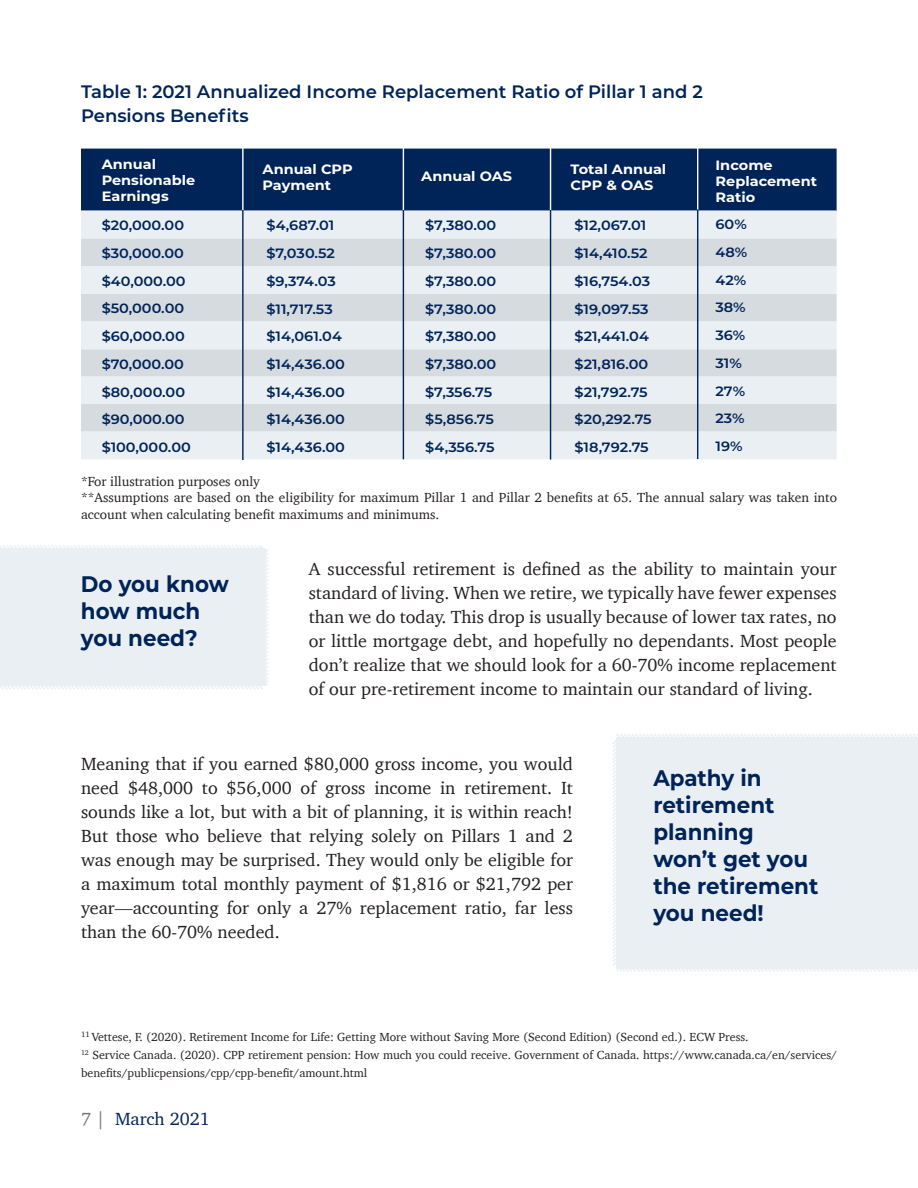
<style>
.page{position:relative;width:918px;height:1188px;background:#fff}
.page>*{position:absolute;margin:0;border:0;box-sizing:border-box;transform-origin:0 0}
.t1{font:700 22.5px/27px "Montserrat";color:#002458;scale:.95 1}
.t2{font:18px/24px "Charter";color:#231f20;text-align:justify}
.t3{font:600 18px "Montserrat";color:#002458}
.t4{font:18px "Charter";color:#002458}
.t5{font:600 13.5px "Montserrat";color:#002458;scale:1.07 1}
.t6{font:13.5px/16.5px "Charter";color:#231f20}
.t7{font:700 13.5px/16.2px "Montserrat";color:#fff;scale:1.07 1}
.t8{font:12px/18px "Charter";color:#231f20}
.s1{color:#79716f}
</style>
<div class="page">
<div style="left:81px;top:294px;width:756px;height:28px;background:#d6dbe0;border:2px solid #d6dbe0"></div>
<div style="left:81px;top:266px;width:756px;height:28px;background:#e9eff3"></div>
<div style="left:81px;top:349px;width:756px;height:28px;background:#d6dbe0;border:2px solid #d6dbe0"></div>
<div style="left:81px;top:322px;width:756px;height:27px;background:#e9eff3"></div>
<div style="left:81px;top:404px;width:756px;height:28px;background:#d6dbe0;border:2px solid #d6dbe0"></div>
<div style="left:81px;top:376px;width:756px;height:28px;background:#e9eff3"></div>
<div style="left:81px;top:432px;width:756px;height:27px;background:#e9eff3"></div>
<div style="left:81px;top:238px;width:756px;height:28px;background:#d6dbe0;border:2px solid #d6dbe0"></div>
<div style="left:81px;top:149px;width:756px;height:62px;background:#002458;border:2px solid #002458"></div>
<div style="left:81px;top:211px;width:756px;height:27px;background:#e9eff3"></div>
<hr style="left:403px;top:210px;width:1px;height:249px;background:#002458">
<hr style="left:403px;top:140px;width:1px;height:70px;background:#fff">
<hr style="left:242px;top:147px;width:2px;height:64px;background:#fff">
<hr style="left:242px;top:210px;width:2px;height:250px;background:#002458">
<hr style="left:550px;top:140px;width:1px;height:71px;background:#fff">
<hr style="left:697px;top:140px;width:1px;height:70px;background:#fff">
<hr style="left:550px;top:210px;width:1px;height:250px;background:#002458">
<hr style="left:697px;top:209px;width:1px;height:250px;background:#002458">
<div style="left:0;top:545px;width:269px;height:145px;background:#e9eff3"></div>
<div style="left:613px;top:734px;width:305px;height:238px;background:#e9eff3"></div>
<p class="t3" style="left:81px;top:79px;width:623px">Table 1: 2021 Annualized Income Replacement Ratio of Pillar 1 and 2</p>
<p class="t3" style="left:81px;top:103px;width:169px">Pensions Benefits</p>
<p class="t7" style="left:102px;top:155px;width:52px">Annual</p>
<p class="t7" style="left:102px;top:171px;width:89px">Pensionable<br>Earnings</p>
<p class="t7" style="left:421px;top:168px;width:86px">Annual OAS</p>
<p class="t7" style="left:571px;top:161px;width:91px">Total Annual<br>CPP &amp; OAS</p>
<p class="t7" style="left:716px;top:157px;width:55px">Income</p>
<p class="t7" style="left:263px;top:161px;width:86px">Annual CPP</p>
<p class="t7" style="left:263px;top:177px;width:66px">Payment</p>
<p class="t7" style="left:716px;top:173px;width:96px">Replacement<br>Ratio</p>
<p class="t5" style="left:102px;top:216px;width:78px">$20,000.00</p>
<p class="t5" style="left:102px;top:244px;width:78px">$30,000.00</p>
<p class="t5" style="left:102px;top:271px;width:80px">$40,000.00</p>
<p class="t5" style="left:102px;top:299px;width:79px">$50,000.00</p>
<p class="t5" style="left:102px;top:327px;width:79px">$60,000.00</p>
<p class="t5" style="left:102px;top:355px;width:78px">$70,000.00</p>
<p class="t5" style="left:102px;top:382px;width:79px">$80,000.00</p>
<p class="t5" style="left:102px;top:410px;width:79px">$90,000.00</p>
<p class="t5" style="left:102px;top:438px;width:85px">$100,000.00</p>
<p class="t5" style="left:267px;top:216px;width:65px">$4,687.01</p>
<p class="t5" style="left:267px;top:244px;width:65px">$7,030.52</p>
<p class="t5" style="left:267px;top:271px;width:66px">$9,374.03</p>
<p class="t5" style="left:425px;top:216px;width:68px">$7,380.00</p>
<p class="t5" style="left:425px;top:244px;width:68px">$7,380.00</p>
<p class="t5" style="left:425px;top:271px;width:68px">$7,380.00</p>
<p class="t5" style="left:267px;top:299px;width:63px">$11,717.53</p>
<p class="t5" style="left:425px;top:299px;width:68px">$7,380.00</p>
<p class="t5" style="left:267px;top:327px;width:72px">$14,061.04</p>
<p class="t5" style="left:425px;top:327px;width:68px">$7,380.00</p>
<p class="t5" style="left:267px;top:355px;width:75px">$14,436.00</p>
<p class="t5" style="left:425px;top:355px;width:68px">$7,380.00</p>
<p class="t5" style="left:267px;top:382px;width:75px">$14,436.00</p>
<p class="t5" style="left:425px;top:382px;width:64px">$7,356.75</p>
<p class="t5" style="left:267px;top:410px;width:75px">$14,436.00</p>
<p class="t5" style="left:425px;top:410px;width:66px">$5,856.75</p>
<p class="t5" style="left:267px;top:438px;width:75px">$14,436.00</p>
<p class="t5" style="left:425px;top:438px;width:66px">$4,356.75</p>
<p class="t5" style="left:575px;top:216px;width:69px">$12,067.01</p>
<p class="t5" style="left:716px;top:215px;width:31px">60%</p>
<p class="t5" style="left:575px;top:244px;width:70px">$14,410.52</p>
<p class="t5" style="left:716px;top:243px;width:31px">48%</p>
<p class="t5" style="left:575px;top:271px;width:72px">$16,754.03</p>
<p class="t5" style="left:716px;top:270px;width:30px">42%</p>
<p class="t5" style="left:575px;top:299px;width:71px">$19,097.53</p>
<p class="t5" style="left:716px;top:298px;width:30px">38%</p>
<p class="t5" style="left:575px;top:327px;width:71px">$21,441.04</p>
<p class="t5" style="left:716px;top:326px;width:29px">36%</p>
<p class="t5" style="left:575px;top:355px;width:70px">$21,816.00</p>
<p class="t5" style="left:716px;top:353px;width:26px">31%</p>
<p class="t5" style="left:575px;top:382px;width:70px">$21,792.75</p>
<p class="t5" style="left:716px;top:381px;width:29px">27%</p>
<p class="t5" style="left:575px;top:410px;width:74px">$20,292.75</p>
<p class="t5" style="left:716px;top:409px;width:29px">23%</p>
<p class="t5" style="left:575px;top:438px;width:71px">$18,792.75</p>
<p class="t5" style="left:716px;top:437px;width:27px">19%</p>
<p class="t6" style="left:81px;top:473px;width:180px">*For illustration purposes only</p>
<p class="t6" style="left:81px;top:489px;width:758px">**Assumptions are based on the eligibility for maximum Pillar 1 and Pillar 2 benefits at 65. The annual salary was taken into account when calculating benefit maximums and minimums.</p>
<p class="t1" style="left:81px;top:569px;width:157px">Do you know how much you need?</p>
<p class="t2" style="left:309px;top:556px;width:529px">A successful retirement is defined as the ability to maintain your standard of living. When we retire, we typically have fewer expenses than we do today. This drop is usually because of lower tax rates, no or little mortgage debt, and hopefully no dependants. Most people don’t realize that we should look for a 60-70% income replacement of our pre-retirement income to maintain our standard of living.</p>
<p class="t2" style="left:81px;top:751px;width:493px">Meaning that if you earned $80,000 gross income, you would need $48,000 to $56,000 of gross income in retirement. It sounds like a lot, but with a bit of planning, it is within reach!<br>But those who believe that relying solely on Pillars 1 and 2 was enough may be surprised. They would only be eligible for a maximum total monthly payment of $1,816 or $21,792 per year—accounting for only a 27% replacement ratio, far less than the 60-70% needed.</p>
<p class="t1" style="left:653px;top:763px;width:115px">Apathy in</p>
<p class="t1" style="left:653px;top:790px;width:129px">retirement</p>
<p class="t1" style="left:653px;top:817px;width:107px">planning</p>
<p class="t1" style="left:653px;top:844px;width:164px">won’t get you</p>
<p class="t1" style="left:653px;top:871px;width:175px">the retirement</p>
<p class="t1" style="left:653px;top:898px;width:118px">you need!</p>
<p class="t8" style="left:81px;top:1028px;width:669px"><sup>11</sup> Vettese, F. (2020). Retirement Income for Life: Getting More without Saving More (Second Edition) (Second ed.). ECW Press.</p>
<p class="t8" style="left:81px;top:1046px;width:758px"><sup>12</sup> Service Canada. (2020). CPP retirement pension: How much you could receive. Government of Canada. https://www.canada.ca/en/services/ benefits/publicpensions/cpp/cpp-benefit/amount.html</p>
<p class="t4" style="left:81px;top:1103px;width:130px"><span class="s1">7 |</span> March 2021</p>
</div>
